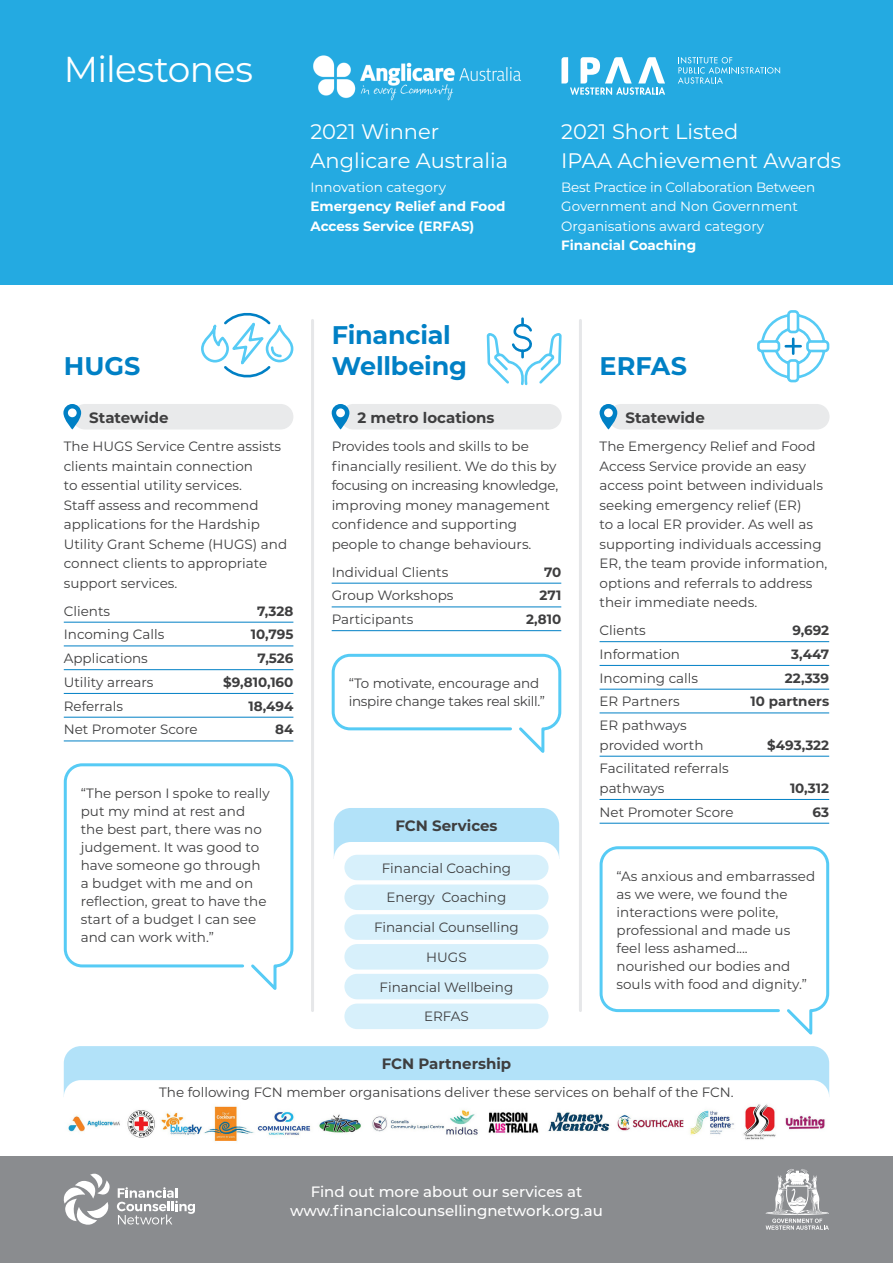
<style>
.page{position:relative;width:893px;height:1263px;background:#fff}
.page>*{position:absolute;margin:0;border:0;box-sizing:border-box;transform-origin:0 0}
.t1{font:36px "Montserrat";letter-spacing:-.015em;color:#fff}
.t2{font:700 25.5px/31.5px "Montserrat";letter-spacing:-.01em;color:#0080c5}
.t3{font:21px/28.5px "Montserrat";color:#fff}
.t4{font:500 15px/19.5px "Montserrat";color:#fff;text-align:center}
.t5{font:700 15px "Montserrat";color:#3e3e3f}
.t6{font:13.5px/19.5px "Montserrat";color:#3e3e3f}
.t7{font:13.5px/19.5px "Montserrat";letter-spacing:-.01em;color:#fff}
.t8{font:700 13.5px "Montserrat";color:#3e3e3f}
.t9{font:700 13.5px/19.5px "Montserrat";color:#fff}
.t10{font:13.5px/18px "Montserrat";letter-spacing:-.02em;color:#3e3e3f}
.s1{font-weight:400}
.s2{font-weight:700}
</style>
<div class="page">
<div style="left:334px;top:808px;width:225px;height:47px;background:#b2e2f9"></div>
<div style="left:334px;top:842px;width:225px;height:34px;background:#fff;border-radius:17px"></div>
<div style="left:64px;top:1046px;width:765px;height:47px;background:#b2e2f9"></div>
<div style="left:64px;top:1080px;width:765px;height:34px;background:#fff;border-radius:17px"></div>
<div style="left:0;top:0;width:893px;height:285px;background:#24aae1"></div>
<div style="left:64px;top:763px;width:229px;height:204px;border:3px solid #56cbf5;border-radius:17px"></div>
<div style="left:0;top:1157px;width:893px;height:106px;background:#8a8c8f"></div>
<hr style="left:311px;top:320px;width:3px;height:690px;background:#e6e7e9">
<hr style="left:579px;top:320px;width:3px;height:690px;background:#e6e7e9">
<svg style="left:766px;top:1169px;width:63px;height:61px"></svg>
<svg style="left:63px;top:1174px;width:132px;height:51px"></svg>
<hr style="left:64px;top:622px;width:229px;height:1px;background:#0080c5">
<hr style="left:64px;top:646px;width:229px;height:1px;background:#0080c5">
<hr style="left:64px;top:669px;width:229px;height:1px;background:#0080c5">
<hr style="left:64px;top:693px;width:229px;height:1px;background:#0080c5">
<hr style="left:64px;top:717px;width:229px;height:1px;background:#0080c5">
<hr style="left:64px;top:741px;width:229px;height:1px;background:#0080c5">
<div style="left:72px;top:404px;width:221px;height:25px;background:#e9eaeb;border-radius:13px"></div>
<svg style="left:63px;top:404px;width:18px;height:25px"></svg>
<div style="left:68px;top:408px;width:9px;height:9px;background:#fff;border-radius:50%"></div>
<div style="left:600px;top:846px;width:229px;height:166px;border:3px solid #56cbf5;border-radius:17px"></div>
<hr style="left:600px;top:641px;width:229px;height:1px;background:#0080c5">
<hr style="left:600px;top:665px;width:229px;height:1px;background:#0080c5">
<hr style="left:600px;top:689px;width:229px;height:1px;background:#0080c5">
<hr style="left:600px;top:713px;width:229px;height:1px;background:#0080c5">
<hr style="left:600px;top:756px;width:229px;height:1px;background:#0080c5">
<hr style="left:600px;top:799px;width:229px;height:1px;background:#0080c5">
<hr style="left:600px;top:823px;width:229px;height:1px;background:#0080c5">
<svg style="left:757px;top:310px;width:73px;height:73px"></svg>
<hr style="left:786px;top:345px;width:15px;height:3px;background:#0080c5">
<div style="left:608px;top:404px;width:222px;height:25px;background:#e9eaeb;border-radius:13px"></div>
<svg style="left:600px;top:404px;width:17px;height:25px"></svg>
<div style="left:604px;top:408px;width:9px;height:9px;background:#fff;border-radius:50%"></div>
<img style="left:313px;top:55px;width:209px;height:46px">
<svg style="left:201px;top:312px;width:93px;height:66px"></svg>
<svg style="left:678px;top:57px;width:102px;height:27px"></svg>
<svg style="left:561px;top:57px;width:104px;height:38px"></svg>
<img style="left:68px;top:1104px;width:757px;height:37px">
<hr style="left:332px;top:583px;width:229px;height:1px;background:#0080c5">
<hr style="left:332px;top:607px;width:229px;height:1px;background:#0080c5">
<hr style="left:332px;top:630px;width:229px;height:1px;background:#0080c5">
<svg style="left:485px;top:317px;width:77px;height:436px"></svg>
<div style="left:341px;top:404px;width:221px;height:25px;background:#e9eaeb;border-radius:13px"></div>
<svg style="left:332px;top:404px;width:17px;height:25px"></svg>
<div style="left:336px;top:408px;width:9px;height:9px;background:#fff;border-radius:50%"></div>
<div style="left:332px;top:654px;width:229px;height:76px;border:3px solid #56cbf5;border-radius:17px"></div>
<div style="left:344px;top:855px;width:205px;height:25px;background:#d7f0fb;border-radius:13px"></div>
<div style="left:344px;top:914px;width:205px;height:26px;background:#d7f0fb;border-radius:13px"></div>
<div style="left:344px;top:974px;width:205px;height:25px;background:#d7f0fb;border-radius:13px"></div>
<div style="left:344px;top:884px;width:205px;height:26px;background:#d7f0fb;border-radius:13px"></div>
<div style="left:344px;top:944px;width:205px;height:25px;background:#d7f0fb;border-radius:13px"></div>
<div style="left:344px;top:1003px;width:205px;height:26px;background:#d7f0fb;border-radius:13px"></div>
<p class="t1" style="left:64px;top:44px;width:191px">Milestones</p>
<p class="t3" style="left:310px;top:117px;width:199px">2021 Winner<br>Anglicare Australia</p>
<p class="t9" style="left:310px;top:176px;width:197px"><span class="s1">Innovation category<br></span>Emergency Relief and Food<br>Access Service (ERFAS)</p>
<p class="t3" style="left:561px;top:117px;width:281px">2021 Short Listed<br>IPAA Achievement Awards</p>
<p class="t7" style="left:561px;top:177px;width:255px">Best Practice in Collaboration Between<br>Government and Non Government<br>Organisations award category<br><span class="s2">Financial Coaching</span></p>
<p class="t2" style="left:64px;top:349px;width:78px">HUGS</p>
<p class="t5" style="left:89px;top:406px;width:81px">Statewide</p>
<p class="t6" style="left:64px;top:436px;width:225px">The HUGS Service Centre assists clients maintain connection<br>to essential utility services.<br>Staff assess and recommend applications for the Hardship<br>Utility Grant Scheme (HUGS) and connect clients to appropriate support services.</p>
<p class="t6" style="left:64px;top:601px;width:48px">Clients</p>
<p class="t8" style="left:257px;top:601px;width:38px">7,328</p>
<p class="t6" style="left:64px;top:624px;width:102px">Incoming Calls</p>
<p class="t8" style="left:251px;top:625px;width:44px">10,795</p>
<p class="t6" style="left:64px;top:648px;width:86px">Applications</p>
<p class="t8" style="left:258px;top:649px;width:37px">7,526</p>
<p class="t6" style="left:64px;top:672px;width:91px">Utility arrears</p>
<p class="t8" style="left:223px;top:672px;width:72px">$9,810,160</p>
<p class="t6" style="left:64px;top:696px;width:61px">Referrals</p>
<p class="t8" style="left:248px;top:696px;width:47px">18,494</p>
<p class="t6" style="left:64px;top:719px;width:136px">Net Promoter Score</p>
<p class="t8" style="left:275px;top:720px;width:20px">84</p>
<p class="t6" style="left:81px;top:783px;width:190px;line-height:18px">“The person I spoke to really put my mind at rest and the best part, there was no judgement. It was good to have someone go through a budget with me and on reflection, great to have the start of a budget I can see and can work with.”</p>
<p class="t2" style="left:332px;top:318px;width:137px">Financial<br>Wellbeing</p>
<p class="t5" style="left:358px;top:406px;width:138px">2 metro locations</p>
<p class="t6" style="left:332px;top:436px;width:228px">Provides tools and skills to be financially resilient. We do this by focusing on increasing knowledge, improving money management confidence and supporting people to change behaviours.</p>
<p class="t6" style="left:332px;top:562px;width:118px">Individual Clients</p>
<p class="t8" style="left:544px;top:562px;width:19px">70</p>
<p class="t6" style="left:332px;top:585px;width:123px">Group Workshops</p>
<p class="t8" style="left:540px;top:586px;width:23px">271</p>
<p class="t6" style="left:332px;top:609px;width:83px">Participants</p>
<p class="t8" style="left:526px;top:610px;width:37px">2,810</p>
<p class="t10" style="left:349px;top:674px;width:198px">“To motivate, encourage and inspire change takes real skill.”</p>
<p class="t5" style="left:395px;top:815px;width:104px">FCN Services</p>
<p class="t6" style="left:382px;top:857px;width:131px">Financial Coaching</p>
<p class="t6" style="left:387px;top:887px;width:121px">Energy Coaching</p>
<p class="t6" style="left:374px;top:917px;width:146px">Financial Counselling</p>
<p class="t6" style="left:426px;top:947px;width:42px">HUGS</p>
<p class="t6" style="left:380px;top:976px;width:135px">Financial Wellbeing</p>
<p class="t6" style="left:424px;top:1006px;width:46px">ERFAS</p>
<p class="t5" style="left:382px;top:1053px;width:131px">FCN Partnership</p>
<p class="t2" style="left:600px;top:349px;width:89px">ERFAS</p>
<p class="t5" style="left:625px;top:406px;width:81px">Statewide</p>
<p class="t6" style="left:600px;top:436px;width:229px">The Emergency Relief and Food<br>Access Service provide an easy access point between individuals seeking emergency relief (ER)<br>to a local ER provider. As well as supporting individuals accessing<br>ER, the team provide information, options and referrals to address their immediate needs.</p>
<p class="t6" style="left:600px;top:620px;width:48px">Clients</p>
<p class="t8" style="left:792px;top:620px;width:38px">9,692</p>
<p class="t6" style="left:600px;top:644px;width:82px">Information</p>
<p class="t8" style="left:791px;top:644px;width:39px">3,447</p>
<p class="t6" style="left:600px;top:668px;width:100px">Incoming calls</p>
<p class="t8" style="left:785px;top:668px;width:46px">22,339</p>
<p class="t6" style="left:600px;top:691px;width:82px">ER Partners</p>
<p class="t8" style="left:751px;top:692px;width:80px">10 partners</p>
<p class="t6" style="left:600px;top:715px;width:105px">ER pathways provided worth</p>
<p class="t8" style="left:767px;top:735px;width:63px">$493,322</p>
<p class="t6" style="left:600px;top:758px;width:131px">Facilitated referrals pathways</p>
<p class="t8" style="left:790px;top:778px;width:41px">10,312</p>
<p class="t6" style="left:600px;top:802px;width:136px">Net Promoter Score</p>
<p class="t8" style="left:813px;top:802px;width:18px">63</p>
<p class="t6" style="left:617px;top:866px;width:200px;line-height:18px">“As anxious and embarrassed as we were, we found the interactions were polite, professional and made us feel less ashamed.... nourished our bodies and souls with food and dignity.”</p>
<p class="t6" style="left:159px;top:1082px;width:576px">The following FCN member organisations deliver these services on behalf of the FCN.</p>
<p class="t4" style="left:290px;top:1181px;width:314px">Find out more about our services at www.financialcounsellingnetwork.org.au</p>
</div>
